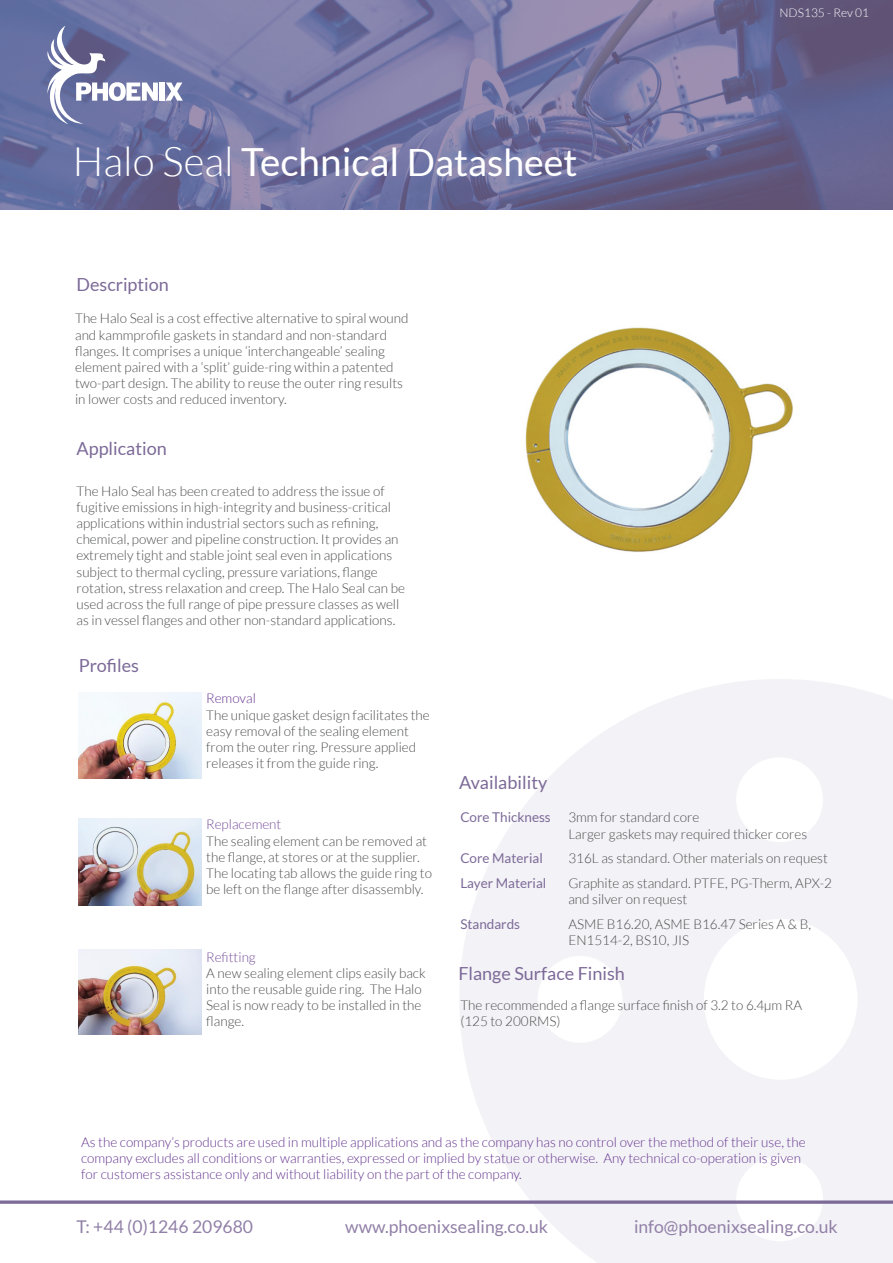
<style>
.page{position:relative;width:893px;height:1263px;background:#fff}
.page>*{position:absolute;margin:0;border:0;box-sizing:border-box;transform-origin:0 0}
.t1{font:38.85px "Lato";color:#fff}
.t2{font:18px "Lato";color:#7c6a98}
.t3{font:17.55px "Lato";color:#9180a7}
.t4{font:300 13.5px/16.2px "Lato";color:#4b4c4d}
.t5{font:300 13.5px/16.2px "Lato";color:#64348f}
.t6{font:13.5px "Lato";color:#7c6a98}
.t7{font:300 13.5px "Lato";color:#754d9a}
.t8{font:300 12px "Lato";color:#fff}
.s1{font-weight:300;font-size:40.5px}
.s2{font-size:37.5px}
</style>
<div class="page">
<svg style="left:460px;top:679px;width:433px;height:584px;fill:#f3f2f6"></svg>
<svg style="left:0;top:0;width:893px;height:210px;background:#71719d"></svg>
<svg style="left:46px;top:26px;width:112px;height:98px"></svg>
<div style="left:159px;top:83px;width:6px;height:18px;background:#fff"></div>
<svg style="left:165px;top:83px;width:18px;height:18px"></svg>
<img style="left:525px;top:327px;width:268px;height:225px">
<svg style="left:0;top:1200px;width:893px;height:4px;background:#9182a9"></svg>
<img style="left:79px;top:693px;width:123px;height:85px">
<img style="left:79px;top:818px;width:123px;height:87px">
<img style="left:78px;top:950px;width:124px;height:84px">
<p class="t1" style="left:73px;top:140px;width:506px"><span class="s1">Halo Seal</span> Technical <span class="s2">Datasheet</span></p>
<p class="t2" style="left:77px;top:274px;width:94px">Description</p>
<p class="t4" style="left:75px;top:311px;width:335px">The Halo Seal is a cost effective alternative to spiral wound and kammprofile gaskets in standard and non-standard flanges. It comprises a unique ‘interchangeable’ sealing element paired with a ‘split’ guide-ring within a patented two-part design. The ability to reuse the outer ring results in lower costs and reduced inventory.</p>
<p class="t2" style="left:77px;top:438px;width:92px">Application</p>
<p class="t4" style="left:77px;top:483px;width:330px">The Halo Seal has been created to address the issue of fugitive emissions in high-integrity and business-critical applications within industrial sectors such as refining, chemical, power and pipeline construction. It provides an extremely tight and stable joint seal even in applications subject to thermal cycling, pressure variations, flange rotation, stress relaxation and creep. The Halo Seal can be used across the full range of pipe pressure classes as well as in vessel flanges and other non-standard applications.</p>
<p class="t2" style="left:79px;top:655px;width:62px">Profiles</p>
<p class="t5" style="left:206px;top:690px;width:51px">Removal</p>
<p class="t4" style="left:206px;top:707px;width:225px">The unique gasket design facilitates the easy removal of the sealing element from the outer ring. Pressure applied releases it from the guide ring.</p>
<p class="t2" style="left:459px;top:772px;width:90px">Availability</p>
<p class="t8" style="left:780px;top:7px;width:91px">NDS135 - Rev 01</p>
<p class="t7" style="left:206px;top:817px;width:77px">Replacement</p>
<p class="t4" style="left:206px;top:833px;width:227px">The sealing element can be removed at the flange, at stores or at the supplier.<br>The locating tab allows the guide ring to be left on the flange after disassembly.</p>
<p class="t7" style="left:206px;top:949px;width:51px">Refitting</p>
<p class="t4" style="left:206px;top:965px;width:221px">A new sealing element clips easily back into the reusable guide ring. The Halo<br>Seal is now ready to be installed in the flange.</p>
<p class="t6" style="left:460px;top:810px;width:92px">Core Thickness</p>
<p class="t4" style="left:568px;top:809px;width:240px">3mm for standard core<br>Larger gaskets may required thicker cores</p>
<p class="t6" style="left:460px;top:851px;width:84px">Core Material</p>
<p class="t4" style="left:568px;top:850px;width:261px">316L as standard. Other materials on request</p>
<p class="t6" style="left:460px;top:875px;width:87px">Layer Material</p>
<p class="t4" style="left:568px;top:875px;width:265px">Graphite as standard. PTFE, PG-Therm, APX-2 and silver on request</p>
<p class="t6" style="left:460px;top:916px;width:61px">Standards</p>
<p class="t4" style="left:568px;top:916px;width:244px">ASME B16.20, ASME B16.47 Series A &amp; B,<br>EN1514-2, BS10, JIS</p>
<p class="t2" style="left:458px;top:963px;width:168px">Flange Surface Finish</p>
<p class="t4" style="left:460px;top:997px;width:343px">The recommended a flange surface finish of 3.2 to 6.4µm RA (125 to 200RMS)</p>
<p class="t5" style="left:81px;top:1134px;width:726px">As the company’s products are used in multiple applications and as the company has no control over the method of their use, the company excludes all conditions or warranties, expressed or implied by statue or otherwise. Any technical co-operation is given for customers assistance only and without liability on the part of the company.</p>
<p class="t3" style="left:77px;top:1217px;width:178px">T: +44 (0)1246 209680</p>
<p class="t3" style="left:345px;top:1217px;width:204px">www.phoenixsealing.co.uk</p>
<p class="t3" style="left:634px;top:1217px;width:205px">info@phoenixsealing.co.uk</p>
</div>
